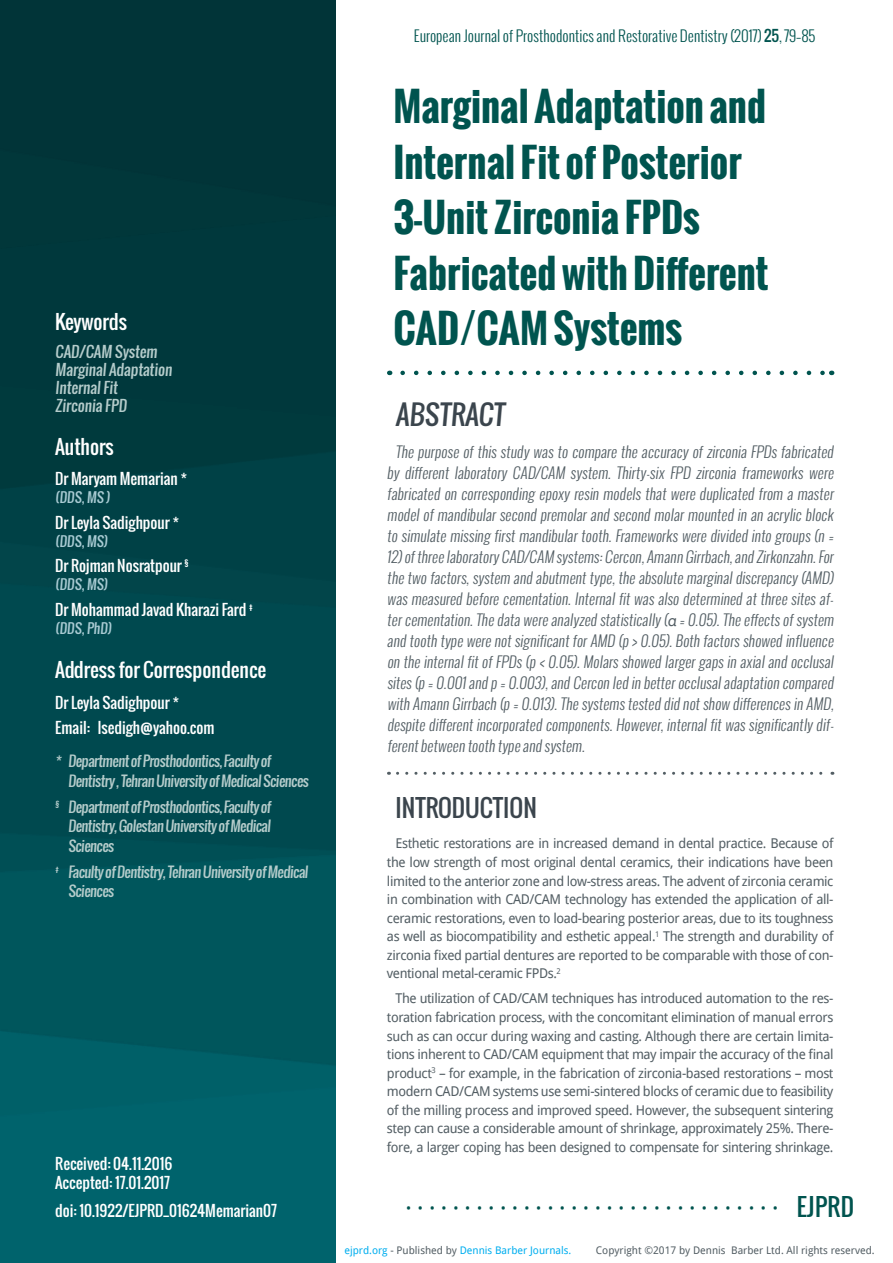
<style>
.page{position:relative;width:893px;height:1263px;background:#fff}
.page>*{position:absolute;margin:0;border:0;box-sizing:border-box;transform-origin:0 0}
.t1{font:700 39px/55.5px "Oswald";color:#00544f}
.t2{font:27px "Oswald";color:#3b454d}
.t3{font:24px "Oswald";color:#3b454d}
.t4{font:19.5px "Oswald";color:#fff}
.t5{font:300 15px/21px "Oswald";color:#535e64;text-align:justify}
.t6{font:15px/25.7px "Oswald";color:#fff}
.t7{font:300 15px "Oswald";color:#00544f}
.t8{font:15px/18px "Oswald";color:#b5cccb}
.t9{font:14.25px/19.5px "Oswald";color:#b5cccb}
.t10{font:13.5px/18.5px "Droid Sans";letter-spacing:-.03em;color:#535e64;text-align:justify}
.t11{font:13.5px "Droid Sans";color:#00544f}
.t12{font:13.5px "Oswald";color:#a9cbd3}
.t13{font:10.5px "Droid Sans";color:#535e64}
.t14{font:10.5px "Droid Sans";color:#00aeef}
.s1{font-weight:400}
.s2{font-family:"Helvetica Neue";font-weight:400}
.s3{font-family:"Oswald";font-size:24px}
.s4{color:#535e64}
</style>
<div class="page">
<div style="left:0;top:0;width:336px;height:1263px;background:linear-gradient(to bottom,#012c2f,#00636c)"></div>
<svg style="left:403px;top:371px;width:421px;height:4px"></svg>
<svg style="left:397px;top:772px;width:436px;height:3px"></svg>
<h3 class="t4" style="left:55px;top:306px;width:73px">Keywords</h3>
<p class="t8" style="left:55px;top:343px;width:120px">CAD/CAM System<br>Marginal Adaptation<br>Internal Fit<br>Zirconia FPD</p>
<h3 class="t4" style="left:55px;top:432px;width:60px">Authors</h3>
<p class="t6" style="left:55px;top:466px;width:133px">Dr Maryam Memarian *</p>
<p class="t12" style="left:55px;top:487px;width:58px">(DDS,MS )</p>
<p class="t6" style="left:55px;top:509px;width:125px">Dr Leyla Sadighpour *</p>
<p class="t12" style="left:55px;top:531px;width:56px">(DDS,MS)</p>
<p class="t6" style="left:55px;top:553px;width:135px">Dr Rojman Nosratpour <sup>§</sup></p>
<p class="t12" style="left:55px;top:574px;width:56px">(DDS,MS)</p>
<p class="t6" style="left:55px;top:597px;width:199px">Dr Mohammad Javad Kharazi Fard <sup>‡</sup></p>
<p class="t12" style="left:55px;top:618px;width:60px">(DDS,PhD)</p>
<h3 class="t4" style="left:55px;top:655px;width:212px">Address for Correspondence</h3>
<p class="t6" style="left:55px;top:689px;width:161px">Dr Leyla Sadighpour *<br>Email: lsedigh@yahoo.com</p>
<p class="t9" style="left:68px;top:751px;width:244px;text-indent:-13px">* DepartmentofProsthodontics,Faculty of<br>Dentistry ,Tehran University ofMedicalSciences</p>
<p class="t9" style="left:68px;top:797px;width:206px;text-align:justify;text-indent:-13px"><sup>§</sup> DepartmentofProsthodontics,Faculty of Dentistry,Golestan University ofMedical Sciences</p>
<p class="t9" style="left:68px;top:861px;width:243px;text-indent:-13px"><sup>‡</sup> Faculty ofDentistry,Tehran University ofMedical<br>Sciences</p>
<p class="t6" style="left:55px;top:1153px;width:119px;line-height:19.5px">Received: 04.11.2016<br>Accepted: 17.01.2017</p>
<p class="t6" style="left:55px;top:1198px;width:223px">doi: 10.1922/EJPRD_01624Memarian07</p>
<p class="t7" style="left:414px;top:26px;width:403px">European Journal of Prosthodontics and Restorative Dentistry (2017) <span class="s1">25</span>, 79–85</p>
<h1 class="t1" style="left:393px;top:79px;width:377px">Marginal Adaptation and<br>Internal Fit of Posterior<br>3-Unit Zirconia FPDs<br>Fabricated with Different<br>CAD/CAM Systems</h1>
<h2 class="t2" style="left:395px;top:394px;width:114px">ABSTRACT</h2>
<p class="t5" style="left:387px;top:441px;width:451px;text-indent:9px">The purpose of this study was to compare the accuracy of zirconia FPDs fabricated by different laboratory CAD/CAM system. Thirty-six FPD zirconia frameworks were fabricated on corresponding epoxy resin models that were duplicated from a master modelofmandibularsecond premolarand second molarmounted in an acrylic block to simulate missing firstmandibulartooth.Frameworks were divided into groups (n = 12)ofthree laboratory CAD/CAM systems:Cercon,Amann Girrbach,and Zirkonzahn.For the two factors,system and abutmenttype,the absolute marginaldiscrepancy (AMD) was measured before cementation. Internal fit was also determined at three sites af&shy;tercementation.The data were analyzed statistically (<span class="s2">α</span> = 0.05).The effects ofsystem and tooth type were notsignificantforAMD (p &gt; 0.05).Both factors showed influence on the internalfitofFPDs (p &lt; 0.05).Molars showed largergaps in axialand occlusal sites (p = 0.001and p = 0.003),and Cercon led in betterocclusaladaptation compared with Amann Girrbach (p = 0.013).The systems tested did notshow differences in AMD, despite differentincorporated components.However,internalfitwas significantly dif&shy;ferentbetween tooth type and system.</p>
<h3 class="t3" style="left:395px;top:789px;width:143px">INTRODUCTION</h3>
<p class="t10" style="left:387px;top:834px;width:448px;text-indent:9px">Esthetic restorations are in increased demand in dental practice. Because of the low strength of most original dental ceramics, their indications have been limited to the anterior zone and low-stress areas. The advent of zirconia ceramic in combination with CAD/CAM technology has extended the application of all&shy;ceramic restorations, even to load-bearing posterior areas, due to its toughness as well as biocompatibility and esthetic appeal.<sup>1</sup> The strength and durability of zirconia fixed partial dentures are reported to be comparable with those of con&shy;ventional metal-ceramic FPDs.<sup>2</sup></p>
<p class="t10" style="left:387px;top:989px;width:448px;text-indent:9px">The utilization of CAD/CAM techniques has introduced automation to the res&shy;toration fabrication process, with the concomitant elimination of manual errors such as can occur during waxing and casting. Although there are certain limita&shy;tions inherent to CAD/CAM equipment that may impair the accuracy of the final product<sup>3</sup> – for example, in the fabrication of zirconia-based restorations – most modern CAD/CAM systems use semi-sintered blocks of ceramic due to feasibility of the milling process and improved speed. However, the subsequent sintering step can cause a considerable amount of shrinkage, approximately 25%. There&shy;fore, a larger coping has been designed to compensate for sintering shrinkage.</p>
<p class="t11" style="left:406px;top:1199px;width:449px">•••••••••••••••••••••••••••••••• <span class="s3">EJPRD</span></p>
<p class="t14" style="left:344px;top:1243px;width:228px">ejprd.org <span class="s4">- Published by</span> Dennis Barber Journals.</p>
<p class="t13" style="left:596px;top:1243px;width:280px">Copyright ©2017 by Dennis Barber Ltd. All rights reserved.</p>
</div>
